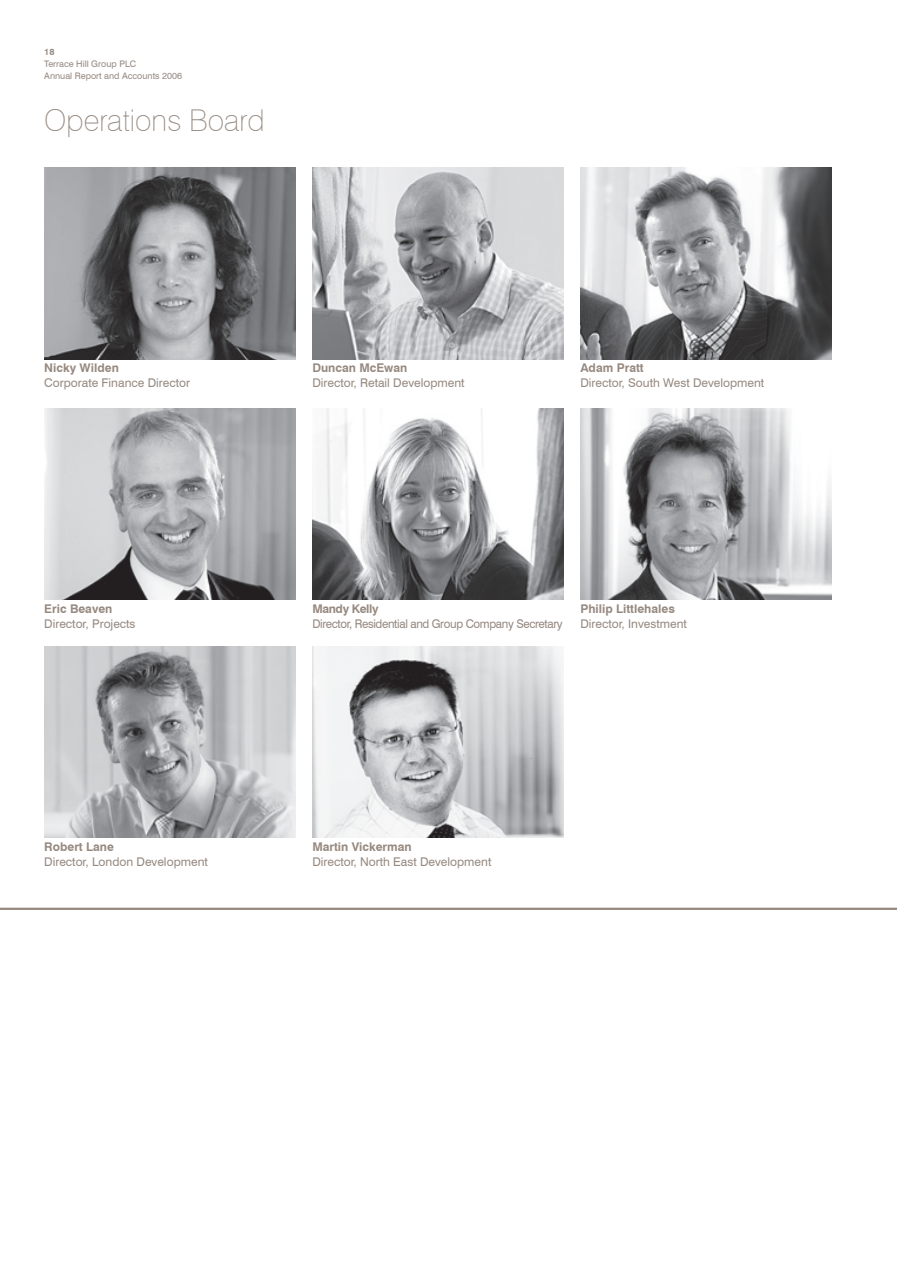
<style>
.page{position:relative;width:897px;height:1267px;background:#fff}
.page>*{position:absolute;margin:0;border:0;box-sizing:border-box;transform-origin:0 0}
.t1{font:100 30px "Swiss 721 BT";color:#968980}
.t2{font:12px "Swiss 721 BT";color:#968980}
.t3{font:700 12px "Swiss 721 BT";color:#968980}
.t4{font:12px "Swiss 721 BT";letter-spacing:-.03em;color:#968980;scale:.96 1}
.t5{font:700 12px "Swiss 721 BT";letter-spacing:-.03em;color:#968980}
.t6{font:9px/12px "Swiss 721 BT";color:#968980}
.t7{font:700 9px "Swiss 721 BT";color:#968980}
</style>
<div class="page">
<hr style="left:0;top:907px;width:896px;height:2px;background:#968980">
<img style="left:44px;top:168px;width:251px;height:191px">
<img style="left:312px;top:168px;width:251px;height:191px">
<img style="left:580px;top:168px;width:251px;height:191px">
<img style="left:44px;top:408px;width:251px;height:191px">
<img style="left:312px;top:408px;width:251px;height:191px">
<img style="left:580px;top:408px;width:251px;height:191px">
<img style="left:44px;top:646px;width:251px;height:191px">
<img style="left:312px;top:646px;width:251px;height:191px">
<p class="t7" style="left:44px;top:47px;width:12px">18</p>
<p class="t6" style="left:44px;top:58px;width:139px">Terrace Hill Group PLC<br>Annual Report and Accounts 2006</p>
<h1 class="t1" style="left:44px;top:102px;width:222px">Operations Board</h1>
<p class="t3" style="left:44px;top:361px;width:76px">Nicky Wilden</p>
<p class="t2" style="left:44px;top:376px;width:147px">Corporate Finance Director</p>
<p class="t3" style="left:312px;top:361px;width:96px">Duncan McEwan</p>
<p class="t2" style="left:312px;top:376px;width:154px">Director, Retail Development</p>
<p class="t3" style="left:580px;top:361px;width:65px">Adam Pratt</p>
<p class="t2" style="left:580px;top:376px;width:185px">Director, South West Development</p>
<p class="t3" style="left:44px;top:601px;width:70px">Eric Beaven</p>
<p class="t2" style="left:44px;top:616px;width:93px">Director, Projects</p>
<p class="t5" style="left:312px;top:601px;width:68px">Mandy Kelly</p>
<p class="t4" style="left:312px;top:616px;width:262px">Director, Residential and Group Company Secretary</p>
<p class="t3" style="left:580px;top:601px;width:96px">Philip Littlehales</p>
<p class="t2" style="left:580px;top:616px;width:108px">Director, Investment</p>
<p class="t3" style="left:44px;top:839px;width:71px">Robert Lane</p>
<p class="t2" style="left:44px;top:854px;width:165px">Director, London Development</p>
<p class="t3" style="left:312px;top:839px;width:101px">Martin Vickerman</p>
<p class="t2" style="left:312px;top:854px;width:180px">Director, North East Development</p>
</div>
